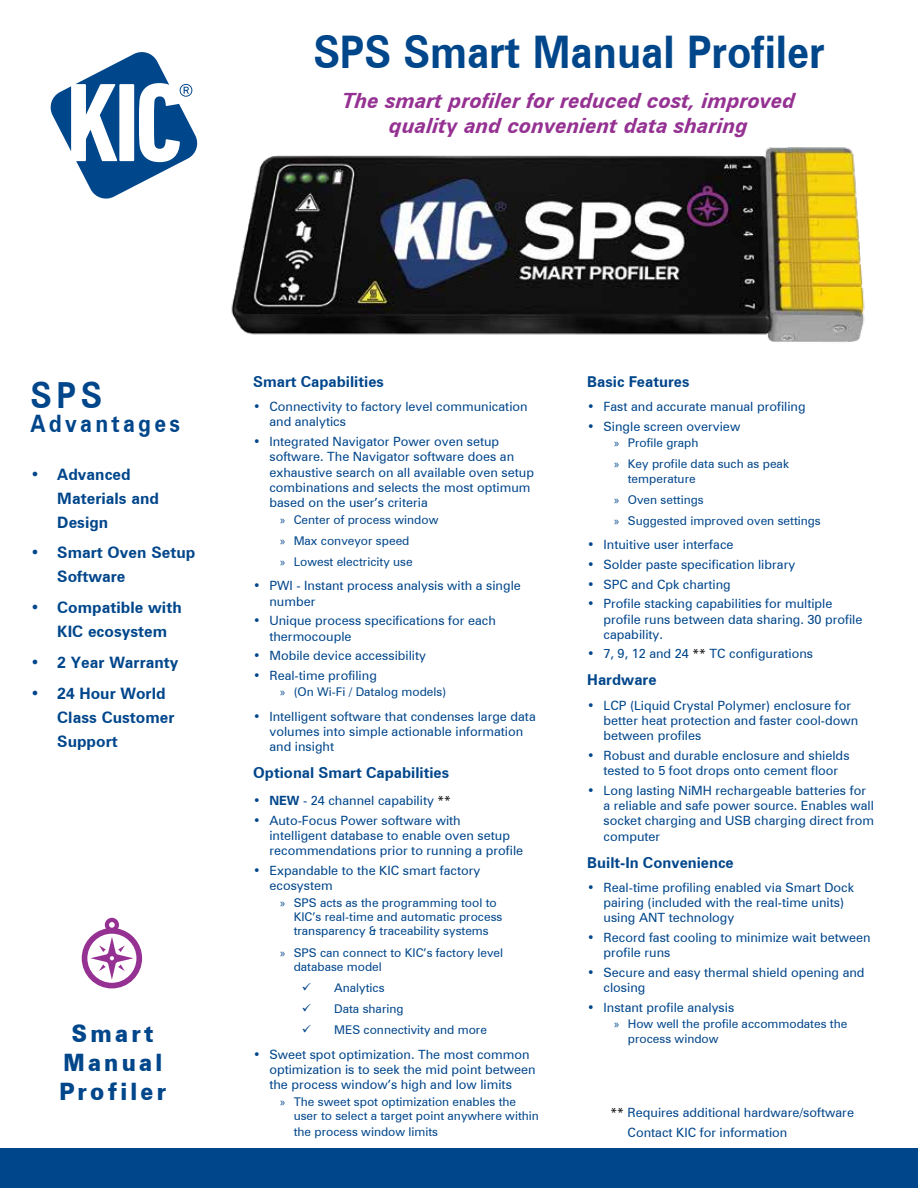
<style>
.page{position:relative;width:918px;height:1188px;background:#fff}
.page>*{position:absolute;margin:0;border:0;box-sizing:border-box;transform-origin:0 0}
.t1{font:700 45px "Zurich BT";color:#00468b;scale:.9 1}
.t2{font:700 36px "Zurich BT";color:#00468b;scale:.9 1}
.t3{font:900 24px/29px "Zurich BT";letter-spacing:.15em;color:#00468b;text-align:center;scale:.9 1}
.t4{font:700 24px "Zurich BT";letter-spacing:.15em;color:#00468b;scale:.9 1}
.t5{font:italic 700 21px/25.3px "Zurich BT";color:#953192;text-align:center}
.t6{font:700 15.75px/24px "Zurich BT";color:#00468b}
.t7{font:700 15px "Zurich BT";color:#00468b}
.t8{font:12.75px/15.3px "Zurich BT";color:#00468b}
.t9{font:12px/21.1px "Zurich BT";color:#00468b}
.s1{font-family:"Myriad Pro"}
.s2{font-weight:700}
.s3{color:#000}
</style>
<div class="page">
<svg style="left:50px;top:52px;width:148px;height:147px"></svg>
<svg style="left:82px;top:918px;width:60px;height:70px"></svg>
<div style="left:0;top:1148px;width:918px;height:40px;background:#00468b"></div>
<img style="left:231px;top:147px;width:634px;height:195px">
<h1 class="t1" style="left:313px;top:25px;width:570px">SPS Smart Manual Profiler</h1>
<h3 class="t5" style="left:343px;top:87px;width:455px">The smart profiler for reduced cost, improved quality and convenient data sharing</h3>
<h2 class="t2" style="left:30px;top:373px;width:81px">SPS</h2>
<h3 class="t4" style="left:30px;top:409px;width:168px">Advantages</h3>
<p class="t6" style="left:57px;top:462px;width:103px;text-indent:-27px">• Advanced<br>Materials and<br>Design</p>
<p class="t6" style="left:57px;top:541px;width:140px;text-indent:-27px">• Smart Oven Setup<br>Software</p>
<p class="t6" style="left:57px;top:595px;width:126px;text-indent:-27px">• Compatible with<br>KIC ecosystem</p>
<p class="t6" style="left:30px;top:650px;width:150px">• 2 Year Warranty</p>
<p class="t6" style="left:57px;top:681px;width:119px;text-indent:-27px">• 24 Hour World<br>Class Customer<br>Support</p>
<h3 class="t3" style="left:59px;top:1019px;width:120px">Smart<br>Manual<br>Profiler</h3>
<p class="t7" style="left:253px;top:372px;width:132px">Smart Capabilities</p>
<p class="t8" style="left:269px;top:399px;width:260px;text-indent:-16px">• Connectivity to factory level communication and analytics</p>
<p class="t8" style="left:269px;top:434px;width:266px;text-indent:-16px">• Integrated Navigator Power oven setup software. The Navigator software does an exhaustive search on all available oven setup combinations and selects the most optimum based on the user’s criteria</p>
<p class="t9" style="left:280px;top:509px;width:160px"><span class="s1">»</span> Center of process window <span class="s1">»</span> Max conveyor speed<br><span class="s1">»</span> Lowest electricity use</p>
<p class="t8" style="left:269px;top:578px;width:253px;text-indent:-16px">• PWI - Instant process analysis with a single number</p>
<p class="t8" style="left:269px;top:613px;width:228px;text-indent:-16px">• Unique process specifications for each thermocouple</p>
<p class="t8" style="left:253px;top:648px;width:174px">• Mobile device accessibility</p>
<p class="t8" style="left:253px;top:668px;width:125px">• Real-time profiling</p>
<p class="t9" style="left:280px;top:681px;width:167px"><span class="s1">»</span> (On Wi-Fi / Datalog models)</p>
<p class="t8" style="left:269px;top:708px;width:268px;text-indent:-16px">• Intelligent software that condenses large data volumes into simple actionable information and insight</p>
<p class="t7" style="left:253px;top:764px;width:198px">Optional Smart Capabilities</p>
<p class="t8" style="left:253px;top:793px;width:199px"><span class="s2">• NEW</span> - 24 channel capability <span class="s3">**</span></p>
<p class="t8" style="left:269px;top:812px;width:255px;text-indent:-16px">• Auto-Focus Power software with<br>intelligent database to enable oven setup recommendations prior to running a profile</p>
<p class="t8" style="left:269px;top:863px;width:213px;text-indent:-16px">• Expandable to the KIC smart factory ecosystem</p>
<p class="t9" style="left:294px;top:895px;width:210px;line-height:14.4px;text-indent:-14px"><span class="s1">»</span> SPS acts as the programming tool to<br>KIC’s real-time and automatic process transparency &amp; traceability systems</p>
<p class="t9" style="left:294px;top:945px;width:211px;line-height:14.4px;text-indent:-14px"><span class="s1">»</span> SPS can connect to KIC’s factory level database model</p>
<p class="t9" style="left:334px;top:977px;width:154px">Analytics<br>Data sharing<br>MES connectivity and more</p>
<p class="t8" style="left:269px;top:1046px;width:268px;text-indent:-16px">• Sweet spot optimization. The most common optimization is to seek the mid point between the process window’s high and low limits</p>
<p class="t9" style="left:294px;top:1094px;width:247px;line-height:14.4px;text-indent:-14px"><span class="s1">»</span> The sweet spot optimization enables the user to select a target point anywhere within</p>
<p class="t9" style="left:294px;top:1122px;width:146px">the process window limits</p>
<p class="t7" style="left:587px;top:372px;width:104px">Basic Features</p>
<p class="t8" style="left:587px;top:399px;width:220px">• Fast and accurate manual profiling</p>
<p class="t8" style="left:587px;top:418px;width:154px">• Single screen overview</p>
<p class="t9" style="left:614px;top:432px;width:176px"><span class="s1">»</span> Profile graph<br><span class="s1">»</span> Key profile data such as peak</p>
<p class="t9" style="left:614px;top:468px;width:208px;text-indent:14px">temperature<br><span class="s1">»</span> Oven settings<br><span class="s1">»</span> Suggested improved oven settings</p>
<p class="t8" style="left:587px;top:537px;width:148px">• Intuitive user interface</p>
<p class="t8" style="left:587px;top:557px;width:209px">• Solder paste specification library</p>
<p class="t8" style="left:587px;top:576px;width:145px">• SPC and Cpk charting</p>
<p class="t8" style="left:604px;top:596px;width:260px;text-indent:-16px">• Profile stacking capabilities for multiple profile runs between data sharing. 30 profile capability.</p>
<p class="t8" style="left:587px;top:646px;width:227px">• 7, 9, 12 and 24 <span class="s3">**</span> TC configurations</p>
<p class="t7" style="left:587px;top:671px;width:71px">Hardware</p>
<p class="t8" style="left:604px;top:697px;width:256px;text-indent:-16px">• LCP (Liquid Crystal Polymer) enclosure for better heat protection and faster cool-down between profiles</p>
<p class="t8" style="left:587px;top:748px;width:264px;text-align:center">• Robust and durable enclosure and shields tested to 5 foot drops onto cement floor</p>
<p class="t8" style="left:604px;top:782px;width:272px;text-indent:-16px">• Long lasting NiMH rechargeable batteries for a reliable and safe power source. Enables wall socket charging and USB charging direct from computer</p>
<p class="t7" style="left:587px;top:853px;width:148px">Built-In Convenience</p>
<p class="t8" style="left:604px;top:879px;width:252px;text-indent:-16px">• Real-time profiling enabled via Smart Dock pairing (included with the real-time units) using ANT technology</p>
<p class="t8" style="left:604px;top:930px;width:269px;text-indent:-16px">• Record fast cooling to minimize wait between profile runs</p>
<p class="t8" style="left:604px;top:965px;width:263px;text-indent:-16px">• Secure and easy thermal shield opening and closing</p>
<p class="t8" style="left:587px;top:1000px;width:148px">• Instant profile analysis</p>
<p class="t9" style="left:628px;top:1017px;width:221px;line-height:14.4px;text-indent:-14px"><span class="s1">»</span> How well the profile accommodates the process window</p>
<p class="t8" style="left:628px;top:1103px;width:228px;line-height:19.6px;text-indent:-17px"><span class="s3">**</span> Requires additional hardware/software<br>Contact KIC for information</p>
</div>
